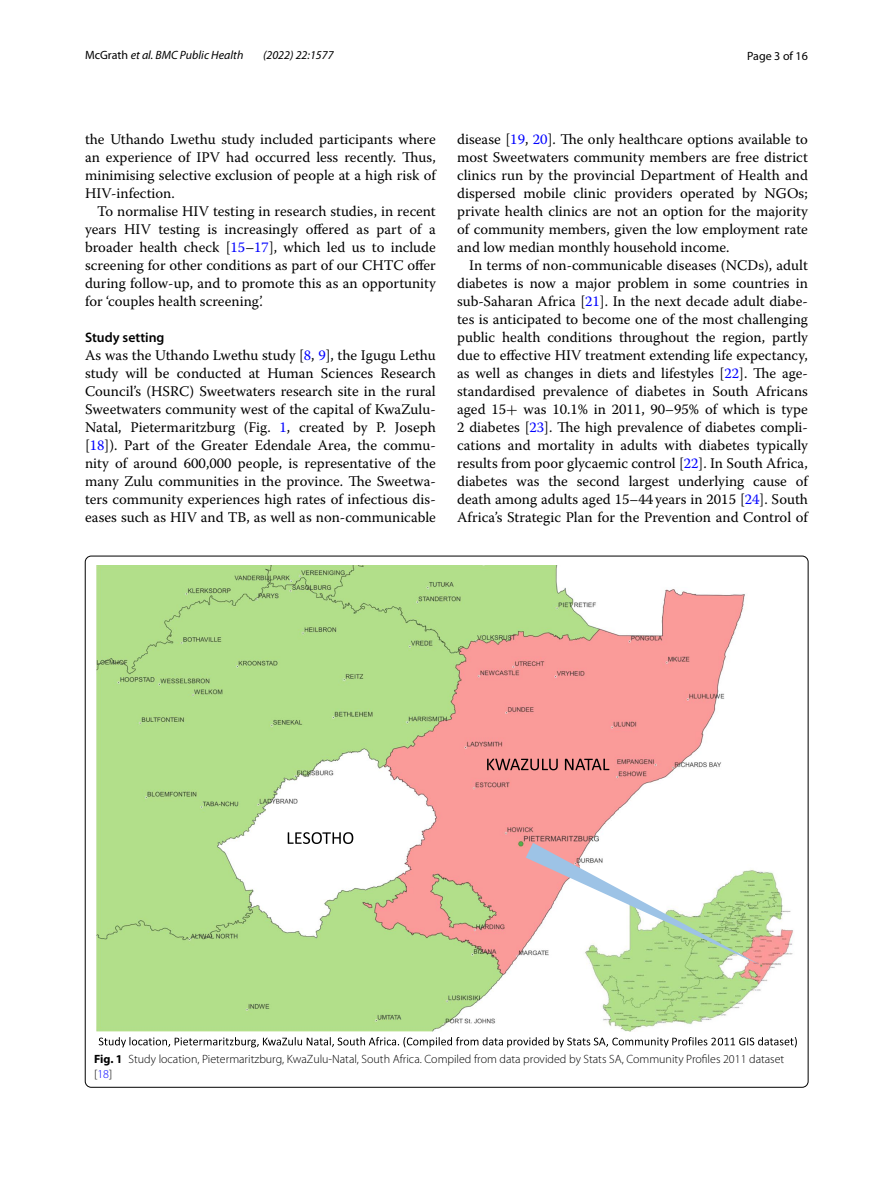
<style>
.page{position:relative;width:893px;height:1187px;background:#fff}
.page>*{position:absolute;margin:0;border:0;box-sizing:border-box;transform-origin:0 0}
.t1{font:14.7px/18px "Warnock Pro";color:#000;text-align:justify}
.t2{font:600 13.8px "Myriad Pro";color:#000}
.t3{font:300 12px/15px "Myriad Pro";color:#000}
.t4{font:italic 12px "Myriad Pro";color:#000}
.t5{font:12px "Myriad Pro";color:#000}
.s1{font-style:normal}
.s2{color:#00f}
.s3{font-family:"MTSY"}
.s4{font-weight:700}
</style>
<div class="page">
<img style="left:96px;top:565px;width:698px;height:465px">
<svg style="left:526px;top:842px;width:235px;height:123px"></svg>
<svg style="left:288px;top:832px;width:65px;height:11px"></svg>
<svg style="left:487px;top:758px;width:122px;height:12px"></svg>
<svg style="left:99px;top:1037px;width:698px;height:10px"></svg>
<p class="t4" style="left:85px;top:48px;width:160px"><span class="s1">McGrath</span> et al. BMC Public Health</p>
<p class="t4" style="left:263px;top:48px;width:72px">(2022) 22:1577</p>
<p class="t5" style="left:747px;top:48px;width:62px">Page 3 of 16</p>
<p class="t1" style="left:85px;top:130px;width:352px">the Uthando Lwethu study included participants where an experience of IPV had occurred less recently. Thus, minimising selective exclusion of people at a high risk of HIV-infection.</p>
<p class="t1" style="left:85px;top:202px;width:352px;text-indent:12px">To normalise HIV testing in research studies, in recent years HIV testing is increasingly offered as part of a broader health check [<span class="s2">15</span>–<span class="s2">17</span>], which led us to include screening for other conditions as part of our CHTC offer during follow-up, and to promote this as an opportunity for ‘couples health screening’.</p>
<p class="t2" style="left:85px;top:328px;width:81px">Study setting</p>
<p class="t1" style="left:85px;top:346px;width:352px">As was the Uthando Lwethu study [<span class="s2">8</span>, <span class="s2">9</span>], the Igugu Lethu study will be conducted at Human Sciences Research Council’s (HSRC) Sweetwaters research site in the rural Sweetwaters community west of the capital of KwaZulu-Natal, Pietermaritzburg (Fig. <span class="s2">1</span>, created by P. Joseph [<span class="s2">18</span>]). Part of the Greater Edendale Area, the commu&shy;nity of around 600,000 people, is representative of the many Zulu communities in the province. The Sweetwa&shy;ters community experiences high rates of infectious dis&shy;eases such as HIV and TB, as well as non-communicable</p>
<p class="t1" style="left:457px;top:130px;width:352px">disease [<span class="s2">19</span>, <span class="s2">20</span>]. The only healthcare options available to most Sweetwaters community members are free district clinics run by the provincial Department of Health and dispersed mobile clinic providers operated by NGOs; private health clinics are not an option for the majority of community members, given the low employment rate and low median monthly household income.</p>
<p class="t1" style="left:457px;top:256px;width:352px;text-indent:12px">In terms of non-communicable diseases (NCDs), adult diabetes is now a major problem in some countries in sub-Saharan Africa [<span class="s2">21</span>]. In the next decade adult diabe&shy;tes is anticipated to become one of the most challenging public health conditions throughout the region, partly due to effective HIV treatment extending life expectancy, as well as changes in diets and lifestyles [<span class="s2">22</span>]. The age&shy;standardised prevalence of diabetes in South Africans aged 15<span class="s3">+</span> was 10.1% in 2011, 90–95% of which is type 2 diabetes [<span class="s2">23</span>]. The high prevalence of diabetes compli&shy;cations and mortality in adults with diabetes typically results from poor glycaemic control [<span class="s2">22</span>]. In South Africa, diabetes was the second largest underlying cause of death among adults aged 15–44 years in 2015 [<span class="s2">24</span>]. South Africa’s Strategic Plan for the Prevention and Control of</p>
<p class="t3" style="left:94px;top:1051px;width:692px"><span class="s4">Fig. 1</span> Study location, Pietermaritzburg, KwaZulu-Natal, South Africa. Compiled from data provided by Stats SA, Community Profiles 2011 dataset [<span class="s2">18</span>]</p>
</div>
